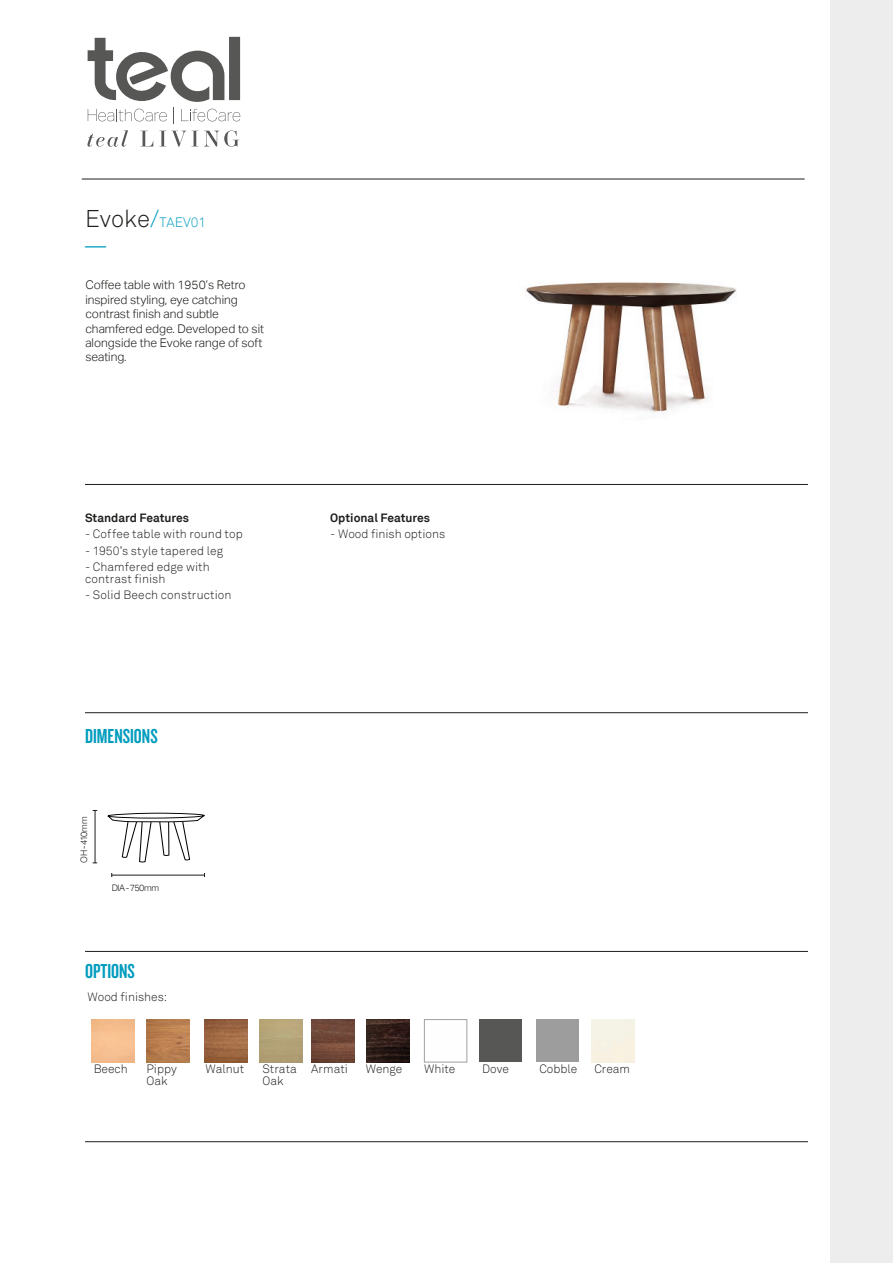
<style>
.page{position:relative;width:893px;height:1263px;background:#fff}
.page>*{position:absolute;margin:0;border:0;box-sizing:border-box;transform-origin:0 0}
.t1{font:21px "Knockout HTF48 Featherweight";color:#009cbe}
.t2{font:21px "Grouch IT Cby BT";color:#009cbe}
.t3{font:300 13.5px "Akkurat";color:#009cbe}
.t4{font:300 12px/12px "Akkurat";color:#1d1d1b}
.t5{font:300 12px/14.4px "Aktiv Grotesk";color:#1d1d1b}
.t6{font:700 12px "Akkurat";color:#1d1d1b}
.t7{font:300 9px "Aktiv Grotesk";letter-spacing:-.05em;color:#1d1d1b}
.s1{font-size:24px;color:#1d1d1b}
.s2{font-size:24px}
</style>
<div class="page">
<hr style="left:82px;top:179px;width:723px;height:1px;background:#1d1d1b">
<hr style="left:85px;top:484px;width:723px;height:1px;background:#1d1d1b">
<hr style="left:85px;top:712px;width:723px;height:1px;background:#1d1d1b">
<hr style="left:85px;top:951px;width:723px;height:1px;background:#1d1d1b">
<img style="left:525px;top:282px;width:212px;height:132px">
<hr style="left:85px;top:1141px;width:723px;height:1px;background:#1d1d1b">
<svg style="left:88px;top:37px;width:152px;height:86px"></svg>
<svg style="left:87px;top:130px;width:41px;height:17px"></svg>
<svg style="left:141px;top:131px;width:12px;height:15px"></svg>
<svg style="left:159px;top:131px;width:39px;height:16px"></svg>
<svg style="left:204px;top:130px;width:35px;height:17px"></svg>
<img style="left:147px;top:1019px;width:42px;height:43px">
<img style="left:205px;top:1019px;width:42px;height:43px">
<img style="left:312px;top:1019px;width:42px;height:43px">
<img style="left:367px;top:1019px;width:42px;height:43px">
<div style="left:479px;top:1019px;width:43px;height:43px;background:#575756"></div>
<div style="left:537px;top:1019px;width:42px;height:43px;background:#9d9d9d"></div>
<svg style="left:108px;top:813px;width:96px;height:49px"></svg>
<hr style="left:112px;top:875px;width:93px;height:1px;background:#1d1d1b">
<hr style="left:95px;top:810px;width:1px;height:53px;background:#1d1d1b">
<div style="left:831px;top:0;width:62px;height:1263px;background:#ededed"></div>
<p class="t3" style="left:85px;top:214px;width:123px"><span class="s1">Evoke</span><span class="s2">/</span>TAEV01</p>
<h1 class="t2" style="left:85px;top:232px;width:22px">—</h1>
<p class="t5" style="left:85px;top:278px;width:180px">Coffee table with 1950’s Retro inspired styling, eye catching contrast finish and subtle chamfered edge. Developed to sit alongside the Evoke range of soft seating.</p>
<p class="t6" style="left:85px;top:510px;width:106px">Standard Features</p>
<p class="t4" style="left:85px;top:528px;width:159px">- Coffee table with round top</p>
<p class="t4" style="left:85px;top:545px;width:140px">- 1950’s style tapered leg</p>
<p class="t4" style="left:85px;top:561px;width:126px">- Chamfered edge with contrast finish</p>
<p class="t4" style="left:85px;top:589px;width:148px">- Solid Beech construction</p>
<h1 class="t1" style="left:85px;top:726px;width:74px">DIMENSIONS</h1>
<p class="t7" style="left:79px;top:862px;width:47px;rotate:-90deg">OH - 410mm</p>
<p class="t7" style="left:112px;top:882px;width:49px">DIA - 750mm</p>
<h1 class="t1" style="left:85px;top:961px;width:51px">OPTIONS</h1>
<p class="t4" style="left:88px;top:991px;width:81px">Wood finishes:</p>
<p class="t6" style="left:330px;top:510px;width:101px">Optional Features</p>
<p class="t4" style="left:330px;top:528px;width:116px">- Wood finish options</p>
<p class="t4" style="left:94px;top:1063px;width:35px">Beech</p>
<p class="t4" style="left:147px;top:1063px;width:32px">Pippy<br>Oak</p>
<p class="t4" style="left:205px;top:1063px;width:40px">Walnut</p>
<p class="t4" style="left:262px;top:1063px;width:36px">Strata<br>Oak</p>
<p class="t4" style="left:311px;top:1063px;width:38px">Armati</p>
<p class="t4" style="left:424px;top:1063px;width:33px">White</p>
<p class="t4" style="left:482px;top:1063px;width:28px">Dove</p>
<p class="t4" style="left:539px;top:1063px;width:39px">Cobble</p>
<p class="t4" style="left:594px;top:1063px;width:37px">Cream</p>
<p class="t4" style="left:366px;top:1063px;width:38px">Wenge</p>
</div>
